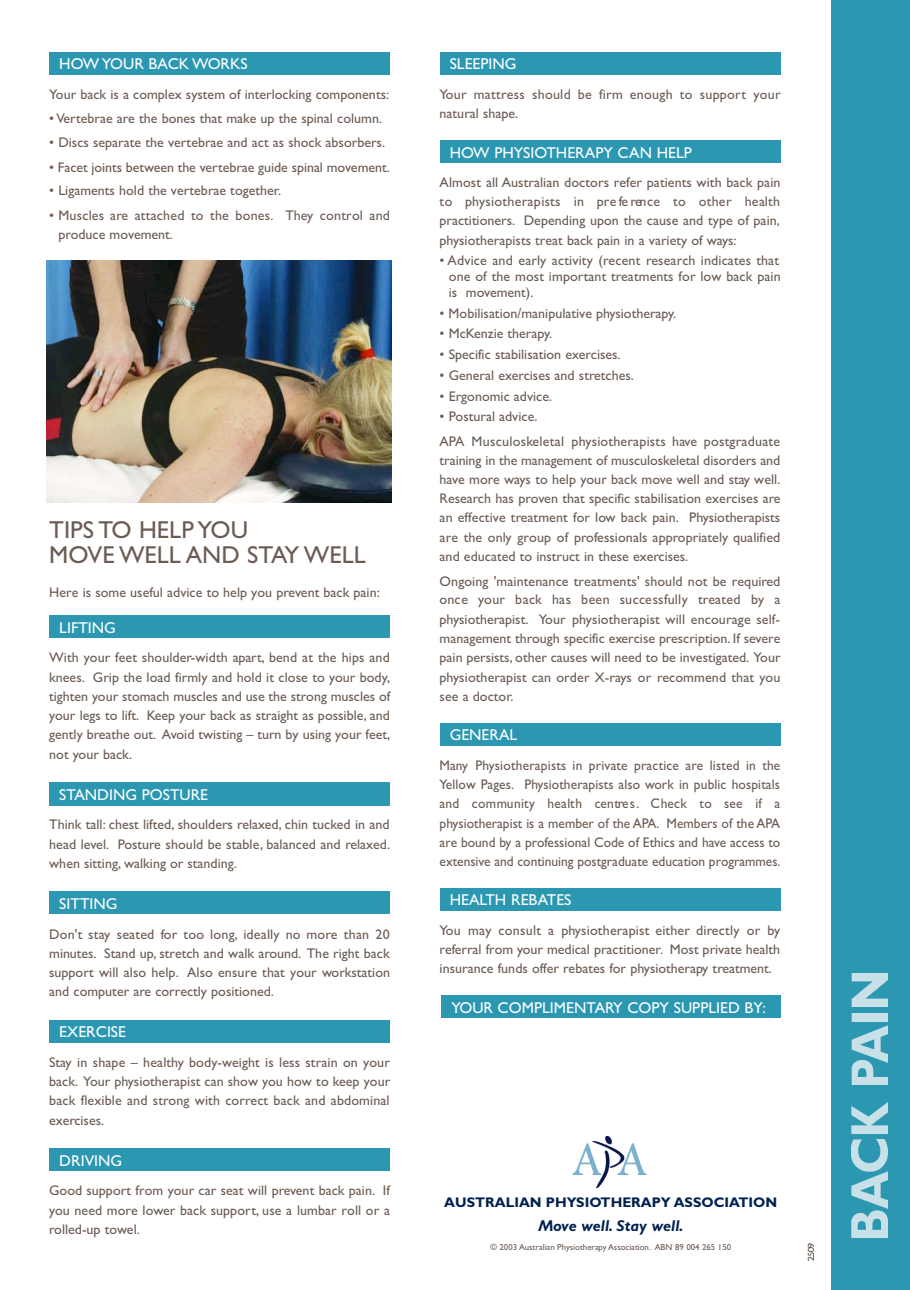
<style>
.page{position:relative;width:910px;height:1290px;background:#fff}
.page>*{position:absolute;margin:0;border:0;box-sizing:border-box;transform-origin:0 0}
.t1{font:24.5px/24.3px "Gill Sans";color:#6c5b53}
.t2{font:15.75px "Gill Sans";color:#fff}
.t3{font:italic 700 15.75px "Gill Sans";color:#00214f}
.t4{font:14px/19.2px "Gill Sans";color:#6c5b53;text-align:justify}
.t5{font:14px/19.2px "Gill Sans";color:#6c5b53;text-align:justify;scale:.96 1}
.t6{font:14px/19.2px "Gill Sans";letter-spacing:.02em;color:#6c5b53}
.t7{font:700 14px "Gill Sans";color:#00214f}
.t8{font:8.75px "Gill Sans";color:#6c5b53}
</style>
<div class="page">
<div style="left:441px;top:994px;width:339px;height:23px;background:#2b97b1"></div>
<img style="left:572px;top:1136px;width:75px;height:53px">
<div style="left:831px;top:0;width:78px;height:1289px;background:#2b97b1"></div>
<div style="left:49px;top:52px;width:341px;height:22px;background:#2b97b1"></div>
<div style="left:49px;top:615px;width:341px;height:23px;background:#2b97b1"></div>
<div style="left:49px;top:782px;width:341px;height:23px;background:#2b97b1"></div>
<div style="left:49px;top:891px;width:341px;height:23px;background:#2b97b1"></div>
<div style="left:49px;top:1019px;width:341px;height:23px;background:#2b97b1"></div>
<div style="left:49px;top:1147px;width:341px;height:23px;background:#2b97b1"></div>
<div style="left:439px;top:52px;width:341px;height:22px;background:#2b97b1"></div>
<div style="left:439px;top:140px;width:341px;height:23px;background:#2b97b1"></div>
<div style="left:439px;top:722px;width:341px;height:23px;background:#2b97b1"></div>
<div style="left:439px;top:887px;width:341px;height:23px;background:#2b97b1"></div>
<img style="left:46px;top:261px;width:345px;height:241px">
<img style="left:851px;top:1210px;width:36px;height:27px">
<img style="left:851px;top:1139px;width:36px;height:69px">
<img style="left:851px;top:1103px;width:36px;height:30px">
<img style="left:851px;top:1062px;width:36px;height:22px">
<img style="left:851px;top:1025px;width:36px;height:37px">
<img style="left:851px;top:1013px;width:36px;height:8px">
<img style="left:851px;top:973px;width:36px;height:33px">
<svg style="left:807px;top:1243px;width:6px;height:16px"></svg>
<p class="t2" style="left:59px;top:59px;width:190px">HOW YOUR BACK WORKS</p>
<p class="t4" style="left:49px;top:86px;width:341px">Your back is a complex system of interlocking components:</p>
<p class="t4" style="left:49px;top:110px;width:334px">• Vertebrae are the bones that make up the spinal column.</p>
<p class="t4" style="left:49px;top:134px;width:337px">• Discs separate the vertebrae and act as shock absorbers.</p>
<p class="t4" style="left:49px;top:159px;width:342px">• Facet joints between the vertebrae guide spinal movement.</p>
<p class="t4" style="left:49px;top:183px;width:233px">• Ligaments hold the vertebrae together.</p>
<p class="t4" style="left:58px;top:207px;width:333px;text-indent:-9px">• Muscles are attached to the bones. They control and produce movement.</p>
<h1 class="t1" style="left:49px;top:520px;width:318px">TIPS TO HELP YOU<br>MOVE WELL AND STAY WELL</h1>
<p class="t4" style="left:49px;top:584px;width:332px">Here is some useful advice to help you prevent back pain:</p>
<p class="t2" style="left:59px;top:622px;width:58px">LIFTING</p>
<p class="t4" style="left:49px;top:649px;width:342px">With your feet shoulder-width apart, bend at the hips and knees. Grip the load firmly and hold it close to your body, tighten your stomach muscles and use the strong muscles of your legs to lift. Keep your back as straight as possible, and gently breathe out. Avoid twisting – turn by using your feet, not your back.</p>
<p class="t2" style="left:59px;top:789px;width:150px">STANDING POSTURE</p>
<p class="t4" style="left:49px;top:816px;width:342px">Think tall: chest lifted, shoulders relaxed, chin tucked in and head level. Posture should be stable, balanced and relaxed. when sitting, walking or standing.</p>
<p class="t2" style="left:59px;top:898px;width:60px">SITTING</p>
<p class="t4" style="left:49px;top:925px;width:342px">Don't stay seated for too long, ideally no more than 20 minutes. Stand up, stretch and walk around. The right back support will also help. Also ensure that your workstation and computer are correctly positioned.</p>
<p class="t2" style="left:59px;top:1026px;width:68px">EXERCISE</p>
<p class="t4" style="left:49px;top:1054px;width:342px">Stay in shape – healthy body-weight is less strain on your back. Your physiotherapist can show you how to keep your back flexible and strong with correct back and abdominal exercises.</p>
<p class="t2" style="left:59px;top:1154px;width:64px">DRIVING</p>
<p class="t4" style="left:49px;top:1182px;width:342px">Good support from your car seat will prevent back pain. If you need more lower back support, use a lumbar roll or a rolled-up towel.</p>
<p class="t2" style="left:449px;top:59px;width:68px">SLEEPING</p>
<p class="t6" style="left:439px;top:86px;width:342px">Your mattress should be firm enough to support your natural shape.</p>
<p class="t2" style="left:449px;top:147px;width:244px">HOW PHYSIOTHERAPY CAN HELP</p>
<p class="t4" style="left:439px;top:174px;width:342px">Almost all Australian doctors refer patients with back pain to phy s io th e r apists in pre fe rence to other health practitioners. Depending upon the cause and type of pain, physiotherapists treat back pain in a variety of ways:</p>
<p class="t4" style="left:449px;top:254px;width:333px;line-height:15.8px;text-align:left;text-indent:-9px">• Advice and early activity (recent research indicates that one of the most important treatments for low back pain is movement).</p>
<p class="t4" style="left:439px;top:305px;width:238px">• Mobilisation/manipulative physiotherapy.</p>
<p class="t4" style="left:439px;top:325px;width:114px">• McKenzie therapy.</p>
<p class="t4" style="left:439px;top:346px;width:182px">• Specific stabilisation exercises.</p>
<p class="t4" style="left:439px;top:367px;width:196px">• General exercises and stretches.</p>
<p class="t4" style="left:439px;top:387px;width:114px">• Ergonomic advice.</p>
<p class="t4" style="left:439px;top:406px;width:342px;line-height:24.3px">• Postural advice.<br>APA Musculoskeletal physiotherapists have postgraduate</p>
<p class="t4" style="left:439px;top:452px;width:342px">training in the management of musculoskeletal disorders and have more ways to help your back move well and stay well.<br>Research has proven that specific stabilisation exercises are an effective treatment for low back pain. Physiotherapists are the only group of professionals appropriately qualified and educated to instruct in these exercises.</p>
<p class="t4" style="left:439px;top:572px;width:342px">Ongoing 'maintenance treatments' should not be required once your back has been successfully treated by a physiotherapist. Your physiotherapist will encourage self&shy;management through specific exercise prescription. If severe pain persists, other causes will need to be investigated. Your physiotherapist can order X-rays or recommend that you see a doctor.</p>
<p class="t2" style="left:449px;top:729px;width:69px">GENERAL</p>
<p class="t5" style="left:439px;top:757px;width:356px">Many Physiotherapists in private practice are listed in the Yellow Pages. Physiotherapists also work in public hospitals and community health centre s . Check to see if a physiotherapist is a member of the APA. Members of the APA are bound by a professional Code of Ethics and have access to extensive and continuing postgraduate education programmes.</p>
<p class="t2" style="left:449px;top:894px;width:123px">HEALTH REBATES</p>
<p class="t4" style="left:439px;top:922px;width:342px">You may consult a physiotherapist either directly or by referral from your medical practitioner. Most private health insurance funds offer rebates for physiotherapy treatment.</p>
<p class="t2" style="left:451px;top:1001px;width:316px">YOUR COMPLIMENTARY COPY SUPPLIED BY:</p>
<p class="t7" style="left:444px;top:1196px;width:334px">AUSTRALIAN PHYSIOTHERAPY ASSOCIATION</p>
<p class="t3" style="left:538px;top:1219px;width:147px">Move well. Stay well.</p>
<p class="t8" style="left:490px;top:1243px;width:242px">© 2003 Australian Physiotherapy Association. ABN 89 004 265 150</p>
</div>
